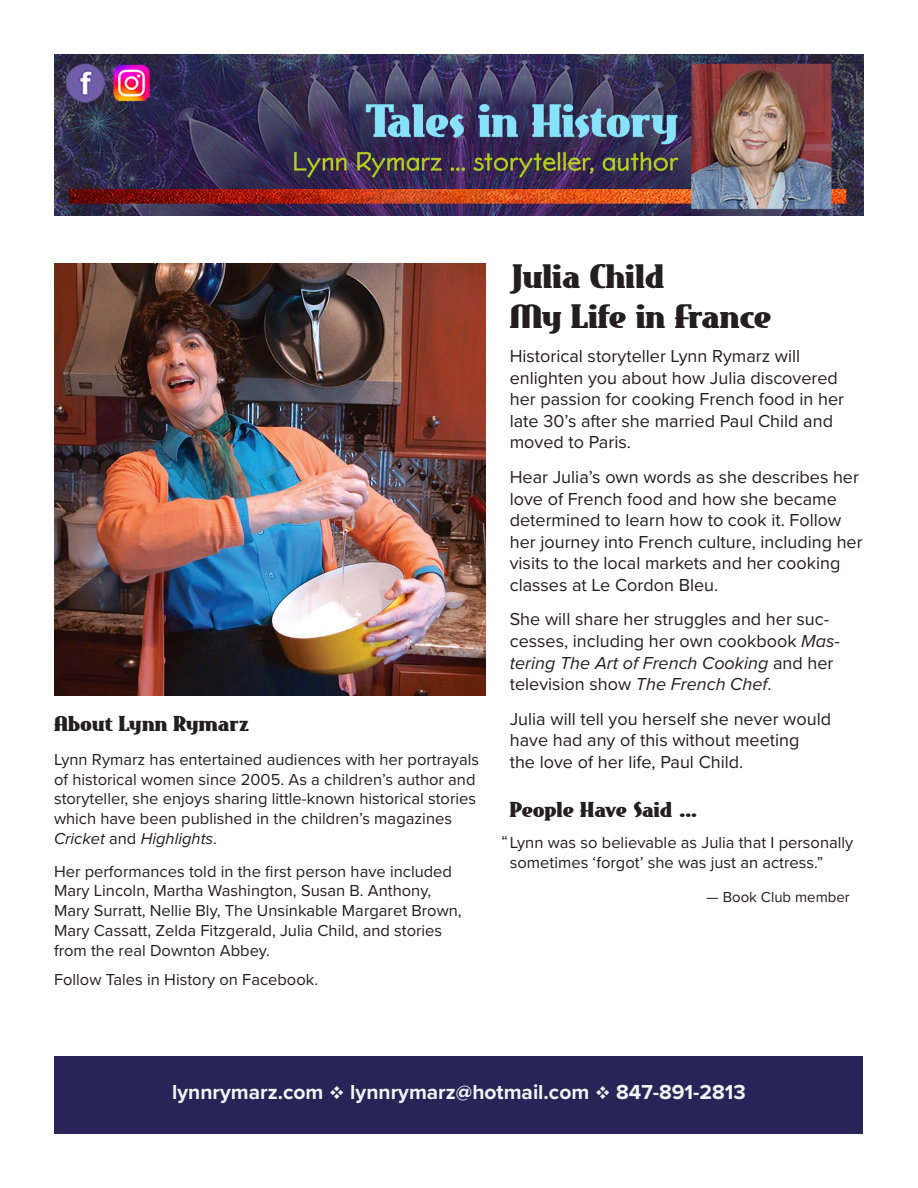
<style>
.page{position:relative;width:918px;height:1188px;background:#fff}
.page>*{position:absolute;margin:0;border:0;box-sizing:border-box;transform-origin:0 0}
.t1{font:33px/39.6px "East Market";letter-spacing:-.01em;color:#231f20}
.t2{font:700 21px "Proxima Nova";color:#f2f3f4}
.t3{font:21px "East Market";color:#231f20}
.t4{font:18px/21.6px "Proxima Nova";color:#231f20}
.t5{font:16.5px/19.8px "Proxima Nova";color:#231f20}
.t6{font:15px "Proxima Nova";color:#231f20}
.s1{font-style:italic}
</style>
<div class="page">
<div style="left:55px;top:1056px;width:808px;height:77px;background:#2a2357"></div>
<img style="left:54px;top:264px;width:432px;height:432px">
<img style="left:54px;top:54px;width:810px;height:162px">
<p class="t3" style="left:54px;top:711px;width:197px">About Lynn Rymarz</p>
<p class="t5" style="left:54px;top:749px;width:427px">Lynn Rymarz has entertained audiences with her portrayals of historical women since 2005. As a children’s author and storyteller, she enjoys sharing little-known historical stories which have been published in the children’s magazines <span class="s1">Cricket</span> and <span class="s1">Highlights</span>.</p>
<p class="t5" style="left:54px;top:861px;width:409px">Her performances told in the first person have included Mary Lincoln, Martha Washington, Susan B. Anthony, Mary Surratt, Nellie Bly, The Unsinkable Margaret Brown, Mary Cassatt, Zelda Fitzgerald, Julia Child, and stories from the real Downton Abbey.</p>
<p class="t5" style="left:54px;top:969px;width:266px">Follow Tales in History on Facebook.</p>
<p class="t1" style="left:510px;top:258px;width:263px">Julia Child<br>My Life in France</p>
<p class="t4" style="left:510px;top:344px;width:336px">Historical storyteller Lynn Rymarz will enlighten you about how Julia discovered her passion for cooking French food in her late 30’s after she married Paul Child and moved to Paris.</p>
<p class="t4" style="left:510px;top:465px;width:354px">Hear Julia’s own words as she describes her love of French food and how she became determined to learn how to cook it. Follow her journey into French culture, including her visits to the local markets and her cooking classes at Le Cordon Bleu.</p>
<p class="t4" style="left:510px;top:608px;width:332px">She will share her struggles and her suc&shy;cesses, including her own cookbook <span class="s1">Mas&shy;tering The Art of French Cooking</span> and her television show <span class="s1">The French Chef</span>.</p>
<p class="t4" style="left:510px;top:707px;width:323px">Julia will tell you herself she never would have had any of this without meeting<br>the love of her life, Paul Child.</p>
<p class="t3" style="left:510px;top:798px;width:189px">People Have Said ...</p>
<p class="t5" style="left:510px;top:832px;width:345px;text-indent:-8px">“Lynn was so believable as Julia that I personally sometimes ‘forgot’ she was just an actress.”</p>
<p class="t6" style="left:706px;top:886px;width:145px">— Book Club member</p>
<p class="t2" style="left:172px;top:1076px;width:575px">lynnrymarz.com ❖ lynnrymarz@hotmail.com ❖ 847-891-2813</p>
</div>
